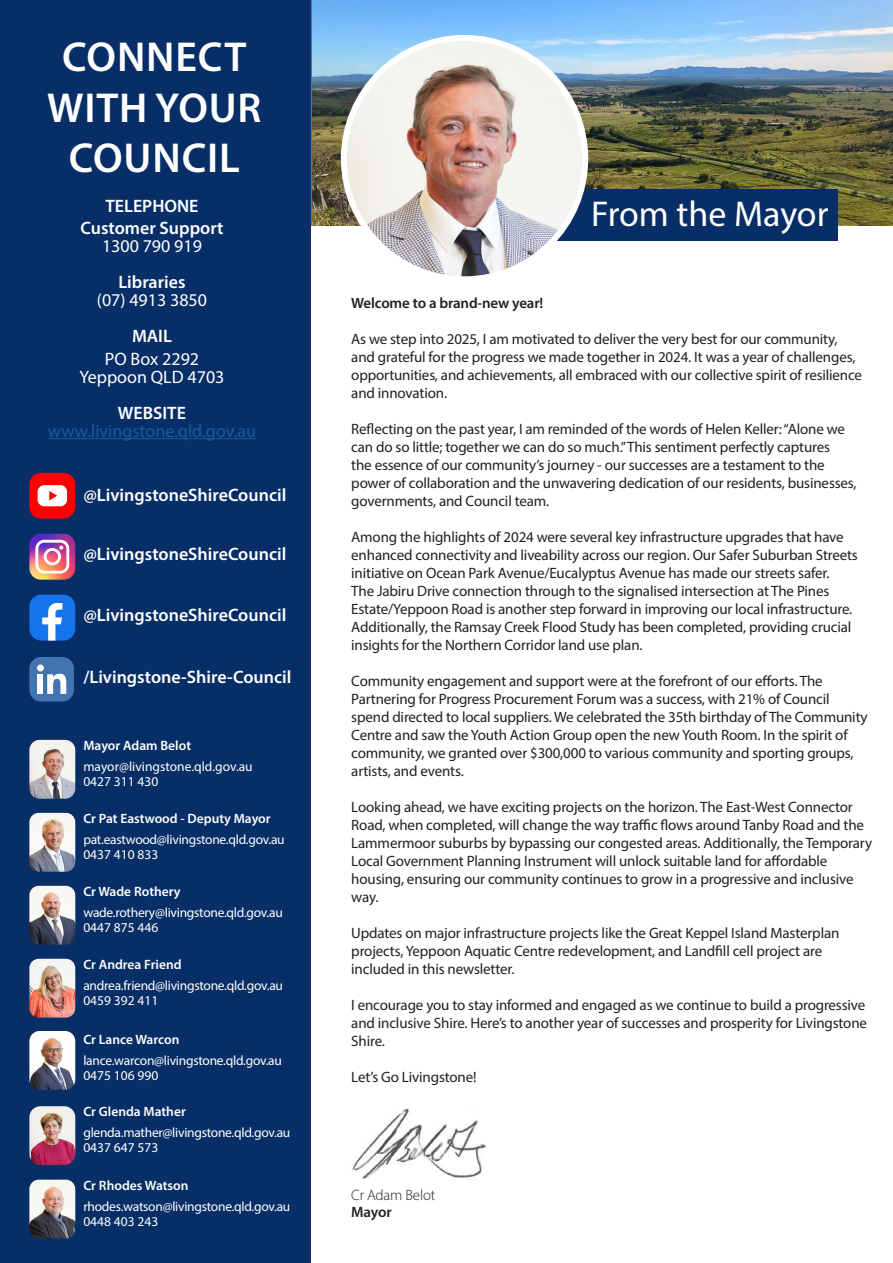
<style>
.page{position:relative;width:893px;height:1263px;background:#fff}
.page>*{position:absolute;margin:0;border:0;box-sizing:border-box;transform-origin:0 0}
.t1{font:600 42px/50.4px "Myriad Pro";letter-spacing:.02em;color:#fff;text-align:center}
.t2{font:36px "Myriad Pro";color:#fff}
.t3{font:600 18px/18px "Myriad Pro";color:#fff;text-align:center}
.t4{font:18px/18px "Myriad Pro";color:#fff;text-align:center}
.t5{font:18px "Myriad Pro";color:#175d9e}
.t6{font:15px/18px "Myriad Pro";letter-spacing:-.01em;color:#231f20}
.t7{font:600 15px "Myriad Pro";letter-spacing:-.01em;color:#231f20}
.t8{font:300 15px "Myriad Pro";letter-spacing:-.01em;color:#231f20}
.t9{font:13.5px/15px "Myriad Pro";letter-spacing:-.02em;color:#fff}
.t10{font:600 13.5px "Myriad Pro";color:#fff}
.t11{font:13.5px/15px "Myriad Pro";color:#fff}
.s1{font-weight:400}
.s2{font-weight:600}
</style>
<div class="page">
<img style="left:313px;top:0;width:580px;height:226px">
<div style="left:0;top:0;width:310px;height:1263px;background:#072e66"></div>
<img style="left:29px;top:740px;width:46px;height:59px">
<img style="left:29px;top:813px;width:46px;height:59px">
<img style="left:29px;top:959px;width:46px;height:58px">
<img style="left:29px;top:1031px;width:46px;height:59px">
<img style="left:29px;top:1106px;width:46px;height:59px">
<div style="left:29px;top:473px;width:46px;height:46px;background:#f00;border-radius:12px"></div>
<div style="left:38px;top:485px;width:29px;height:21px;background:#fff;border-radius:7px"></div>
<svg style="left:49px;top:491px;width:8px;height:10px"></svg>
<img style="left:29px;top:534px;width:46px;height:46px">
<div style="left:29px;top:595px;width:46px;height:46px;background:#1574eb;border-radius:12px"></div>
<svg style="left:42px;top:603px;width:20px;height:38px"></svg>
<hr style="left:48px;top:438px;width:208px;height:1px;background:#175d9e">
<img style="left:29px;top:1180px;width:46px;height:58px">
<div style="left:465px;top:189px;width:372px;height:52px;background:#072e66"></div>
<img style="left:29px;top:886px;width:46px;height:59px">
<div style="left:29px;top:657px;width:45px;height:44px;background:#4275b0;border-radius:12px"></div>
<div style="left:38px;top:674px;width:5px;height:20px;background:#fff"></div>
<svg style="left:47px;top:674px;width:19px;height:20px"></svg>
<div style="left:37px;top:664px;width:7px;height:7px;background:#fff;border-radius:50%"></div>
<img style="left:344px;top:38px;width:241px;height:241px;border-radius:121px">
<div style="left:341px;top:35px;width:247px;height:247px;border:6px solid #fff;border-radius:50%"></div>
<img style="left:352px;top:1108px;width:134px;height:71px">
<p class="t1" style="left:47px;top:31px;width:216px">CONNECT<br>WITH YOUR<br>COUNCIL</p>
<p class="t3" style="left:105px;top:196px;width:95px">TELEPHONE</p>
<p class="t3" style="left:80px;top:219px;width:145px">Customer Support<br><span class="s1">1300 790 919</span></p>
<p class="t4" style="left:97px;top:273px;width:112px"><span class="s2">Libraries<br></span>(07) 4913 3850</p>
<p class="t3" style="left:132px;top:327px;width:41px">MAIL</p>
<p class="t4" style="left:105px;top:349px;width:96px">PO Box 2292</p>
<p class="t4" style="left:79px;top:367px;width:147px">Yeppoon QLD 4703</p>
<p class="t3" style="left:118px;top:403px;width:70px">WEBSITE</p>
<p class="t5" style="left:48px;top:420px;width:210px">www.livingstone.qld.gov.au</p>
<p class="t3" style="left:83px;top:485px;width:204px">@LivingstoneShireCouncil</p>
<p class="t3" style="left:83px;top:545px;width:204px">@LivingstoneShireCouncil</p>
<p class="t3" style="left:83px;top:606px;width:204px">@LivingstoneShireCouncil</p>
<p class="t3" style="left:83px;top:667px;width:210px">/Livingstone-Shire-Council</p>
<p class="t10" style="left:83px;top:737px;width:109px">Mayor Adam Belot</p>
<p class="t11" style="left:83px;top:759px;width:171px">mayor@livingstone.qld.gov.au<br>0427 311 430</p>
<p class="t10" style="left:83px;top:810px;width:189px">Cr Pat Eastwood - Deputy Mayor</p>
<p class="t9" style="left:83px;top:832px;width:203px">pat.eastwood@livingstone.qld.gov.au<br>0437 410 833</p>
<p class="t10" style="left:83px;top:883px;width:99px">Cr Wade Rothery</p>
<p class="t9" style="left:83px;top:905px;width:201px">wade.rothery@livingstone.qld.gov.au<br>0447 875 446</p>
<p class="t10" style="left:83px;top:956px;width:100px">Cr Andrea Friend</p>
<p class="t9" style="left:83px;top:978px;width:201px">andrea.friend@livingstone.qld.gov.au<br>0459 392 411</p>
<p class="t10" style="left:83px;top:1031px;width:97px">Cr Lance Warcon</p>
<p class="t9" style="left:83px;top:1053px;width:200px">lance.warcon@livingstone.qld.gov.au<br>0475 106 990</p>
<p class="t10" style="left:83px;top:1103px;width:104px">Cr Glenda Mather</p>
<p class="t9" style="left:83px;top:1125px;width:208px">glenda.mather@livingstone.qld.gov.au<br>0437 647 573</p>
<p class="t10" style="left:83px;top:1177px;width:107px">Cr Rhodes Watson</p>
<p class="t9" style="left:83px;top:1199px;width:208px">rhodes.watson@livingstone.qld.gov.au<br>0448 403 243</p>
<p class="t2" style="left:591px;top:191px;width:239px">From the Mayor</p>
<p class="t7" style="left:351px;top:293px;width:194px">Welcome to a brand-new year!</p>
<p class="t6" style="left:351px;top:329px;width:512px">As we step into 2025, I am motivated to deliver the very best for our community, and grateful for the progress we made together in 2024. It was a year of challenges, opportunities, and achievements, all embraced with our collective spirit of resilience and innovation.</p>
<p class="t6" style="left:351px;top:419px;width:507px">Reflecting on the past year, I am reminded of the words of Helen Keller: “Alone we can do so little; together we can do so much.” This sentiment perfectly captures<br>the essence of our community’s journey - our successes are a testament to the power of collaboration and the unwavering dedication of our residents, businesses, governments, and Council team.</p>
<p class="t6" style="left:351px;top:527px;width:508px">Among the highlights of 2024 were several key infrastructure upgrades that have enhanced connectivity and liveability across our region. Our Safer Suburban Streets initiative on Ocean Park Avenue/Eucalyptus Avenue has made our streets safer.<br>The Jabiru Drive connection through to the signalised intersection at The Pines Estate/Yeppoon Road is another step forward in improving our local infrastructure.<br>Additionally, the Ramsay Creek Flood Study has been completed, providing crucial insights for the Northern Corridor land use plan.</p>
<p class="t6" style="left:351px;top:671px;width:518px">Community engagement and support were at the forefront of our efforts. The Partnering for Progress Procurement Forum was a success, with 21% of Council spend directed to local suppliers. We celebrated the 35th birthday of The Community Centre and saw the Youth Action Group open the new Youth Room. In the spirit of community, we granted over $300,000 to various community and sporting groups, artists, and events.</p>
<p class="t6" style="left:351px;top:797px;width:522px">Looking ahead, we have exciting projects on the horizon. The East-West Connector Road, when completed, will change the way traffic flows around Tanby Road and the Lammermoor suburbs by bypassing our congested areas. Additionally, the Temporary Local Government Planning Instrument will unlock suitable land for affordable housing, ensuring our community continues to grow in a progressive and inclusive way.</p>
<p class="t6" style="left:351px;top:923px;width:490px">Updates on major infrastructure projects like the Great Keppel Island Masterplan projects, Yeppoon Aquatic Centre redevelopment, and Landfill cell project are included in this newsletter.</p>
<p class="t6" style="left:351px;top:995px;width:517px;text-align:justify">I encourage you to stay informed and engaged as we continue to build a progressive and inclusive Shire. Here’s to another year of successes and prosperity for Livingstone Shire.</p>
<p class="t6" style="left:351px;top:1067px;width:127px">Let’s Go Livingstone!</p>
<p class="t8" style="left:351px;top:1186px;width:86px">Cr Adam Belot</p>
<p class="t7" style="left:351px;top:1202px;width:42px">Mayor</p>
</div>
